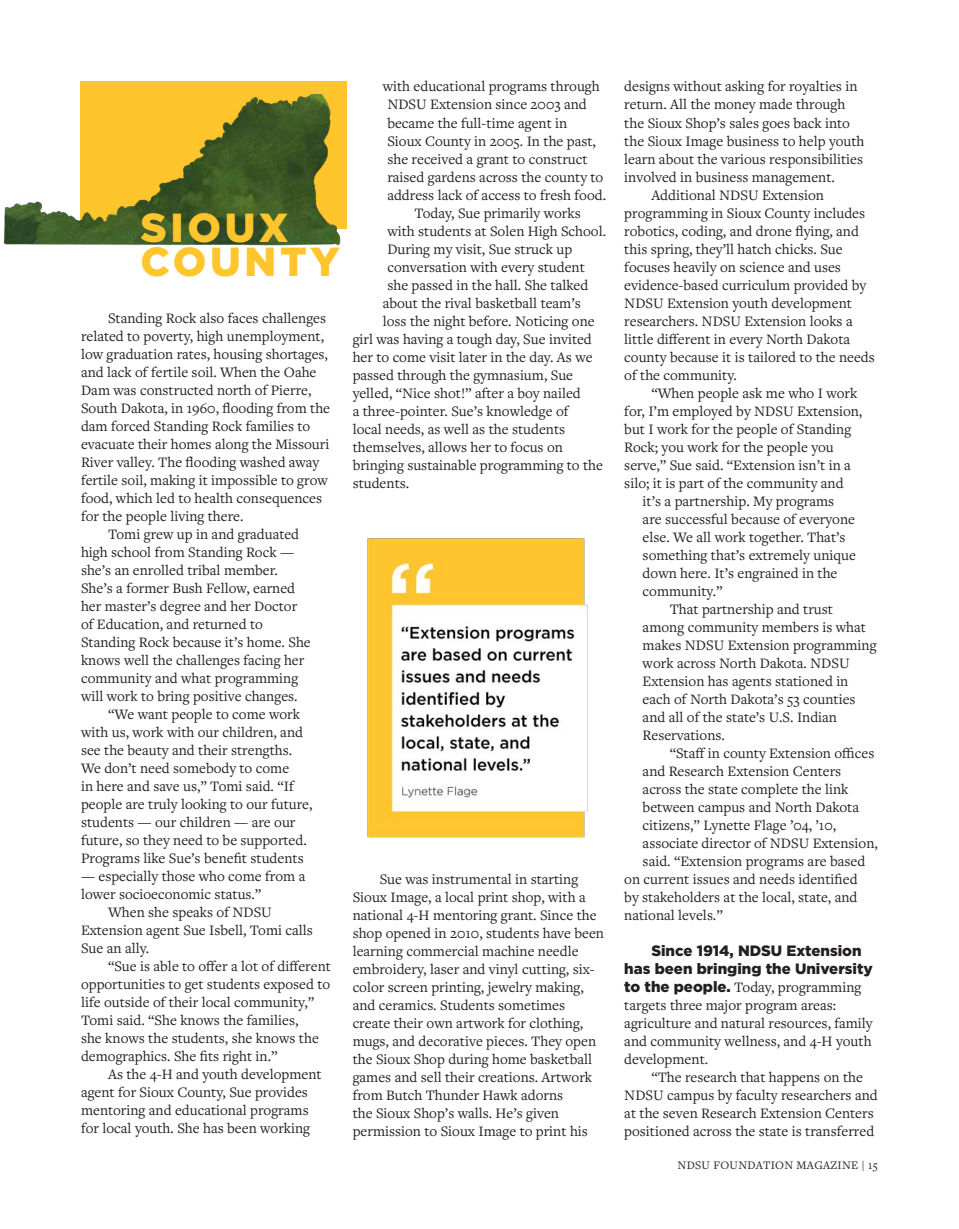
<style>
.page{position:relative;width:959px;height:1229px;background:#fff}
.page>*{position:absolute;margin:0;border:0;box-sizing:border-box;transform-origin:0 0}
.NDSUF_Magazine{font:900 40.5px "Gotham";letter-spacing:.09em;color:#ffc52d}
.NDSUF_Magazine-2{font:15px/18px "Freight Text Pro";color:#231f20}
.t1{font:12px "Freight Text Pro";letter-spacing:.025em;color:#231f20}
.s1{font-family:"Gotham";font-weight:900}
</style>
<div class="page">
<div style="left:80px;top:81px;width:267px;height:148px;background:#ffc52d"></div>
<img style="left:3px;top:94px;width:338px;height:152px">
<img style="left:367px;top:538px;width:221px;height:300px">
<p class="NDSUF_Magazine" style="left:140px;top:200px;width:149px">SIOUX</p>
<p class="NDSUF_Magazine" style="left:140px;top:234px;width:201px">COUNTY</p>
<p class="NDSUF_Magazine-2" style="left:81px;top:309px;width:250px;text-indent:27px">Standing Rock also faces challenges related to poverty, high unemployment, low graduation rates, housing shortages, and lack of fertile soil. When the Oahe Dam was constructed north of Pierre, South Dakota, in 1960, flooding from the dam forced Standing Rock families to evacuate their homes along the Missouri River valley. The flooding washed away fertile soil, making it impossible to grow food, which led to health consequences for the people living there.</p>
<p class="NDSUF_Magazine-2" style="left:81px;top:525px;width:231px;text-indent:27px">Tomi grew up in and graduated high school from Standing Rock — she’s an enrolled tribal member.<br>She’s a former Bush Fellow, earned her master’s degree and her Doctor of Education, and returned to Standing Rock because it’s home. She knows well the challenges facing her community and what programming will work to bring positive changes.</p>
<p class="NDSUF_Magazine-2" style="left:81px;top:705px;width:233px;text-indent:27px">“We want people to come work with us, work with our children, and see the beauty and their strengths.<br>We don’t need somebody to come<br>in here and save us,” Tomi said. “If people are truly looking to our future, students — our children — are our future, so they need to be supported.<br>Programs like Sue’s benefit students</p>
<p class="NDSUF_Magazine-2" style="left:81px;top:867px;width:226px">— especially those who come from a lower socioeconomic status.”</p>
<p class="NDSUF_Magazine-2" style="left:81px;top:903px;width:233px;text-indent:27px">When she speaks of NDSU<br>Extension agent Sue Isbell, Tomi calls<br>Sue an ally.</p>
<p class="NDSUF_Magazine-2" style="left:81px;top:957px;width:251px;text-indent:27px">“Sue is able to offer a lot of different opportunities to get students exposed to life outside of their local community,” Tomi said. “She knows the families,<br>she knows the students, she knows the demographics. She fits right in.”</p>
<p class="NDSUF_Magazine-2" style="left:81px;top:1065px;width:242px;text-indent:27px">As the 4-H and youth development agent for Sioux County, Sue provides mentoring and educational programs for local youth. She has been working</p>
<p class="NDSUF_Magazine-2" style="left:387px;top:77px;width:220px;text-indent:-5px">with educational programs through NDSU Extension since 2003 and became the full-time agent in<br>Sioux County in 2005. In the past, she received a grant to construct raised gardens across the county to address lack of access to fresh food.</p>
<p class="NDSUF_Magazine-2" style="left:414px;top:203px;width:168px">Today, Sue primarily works</p>
<p class="NDSUF_Magazine-2" style="left:387px;top:221px;width:220px">with students at Solen High School.</p>
<p class="NDSUF_Magazine-2" style="left:387px;top:239px;width:186px">During my visit, Sue struck up</p>
<p class="NDSUF_Magazine-2" style="left:387px;top:257px;width:199px">conversation with every student</p>
<p class="NDSUF_Magazine-2" style="left:387px;top:275px;width:202px">she passed in the hall. She talked</p>
<p class="NDSUF_Magazine-2" style="left:383px;top:293px;width:199px">about the rival basketball team’s</p>
<p class="NDSUF_Magazine-2" style="left:383px;top:311px;width:213px">loss the night before. Noticing one</p>
<p class="NDSUF_Magazine-2" style="left:353px;top:329px;width:241px">girl was having a tough day, Sue invited</p>
<p class="NDSUF_Magazine-2" style="left:353px;top:347px;width:241px">her to come visit later in the day. As we</p>
<p class="NDSUF_Magazine-2" style="left:353px;top:365px;width:222px">passed through the gymnasium, Sue</p>
<p class="NDSUF_Magazine-2" style="left:353px;top:383px;width:229px">yelled, “Nice shot!” after a boy nailed</p>
<p class="NDSUF_Magazine-2" style="left:353px;top:401px;width:217px">a three-pointer. Sue’s knowledge of</p>
<p class="NDSUF_Magazine-2" style="left:353px;top:419px;width:214px">local needs, as well as the students</p>
<p class="NDSUF_Magazine-2" style="left:353px;top:437px;width:212px">themselves, allows her to focus on</p>
<p class="NDSUF_Magazine-2" style="left:353px;top:455px;width:252px">bringing sustainable programming to the</p>
<p class="NDSUF_Magazine-2" style="left:353px;top:473px;width:58px">students.</p>
<p class="NDSUF_Magazine-2" style="left:353px;top:869px;width:253px;text-indent:27px">Sue was instrumental in starting Sioux Image, a local print shop, with a national 4-H mentoring grant. Since the shop opened in 2010, students have been learning commercial machine needle embroidery, laser and vinyl cutting, six&shy;color screen printing, jewelry making, and ceramics. Students sometimes create their own artwork for clothing, mugs, and decorative pieces. They open the Sioux Shop during home basketball games and sell their creations. Artwork from Butch Thunder Hawk adorns<br>the Sioux Shop’s walls. He’s given permission to Sioux Image to print his</p>
<p class="NDSUF_Magazine-2" style="left:624px;top:77px;width:242px">designs without asking for royalties in return. All the money made through the Sioux Shop’s sales goes back into the Sioux Image business to help youth learn about the various responsibilities involved in business management.</p>
<p class="NDSUF_Magazine-2" style="left:624px;top:185px;width:252px;text-indent:27px">Additional NDSU Extension programming in Sioux County includes robotics, coding, and drone flying, and this spring, they’ll hatch chicks. Sue focuses heavily on science and uses evidence-based curriculum provided by NDSU Extension youth development researchers. NDSU Extension looks a little different in every North Dakota county because it is tailored to the needs of the community.</p>
<p class="NDSUF_Magazine-2" style="left:651px;top:383px;width:208px">“When people ask me who I work</p>
<p class="NDSUF_Magazine-2" style="left:624px;top:401px;width:239px">for, I’m employed by NDSU Extension,</p>
<p class="NDSUF_Magazine-2" style="left:624px;top:419px;width:228px">but I work for the people of Standing</p>
<p class="NDSUF_Magazine-2" style="left:624px;top:437px;width:211px">Rock; you work for the people you</p>
<p class="NDSUF_Magazine-2" style="left:624px;top:455px;width:228px">serve,” Sue said. “Extension isn’t in a</p>
<p class="NDSUF_Magazine-2" style="left:624px;top:473px;width:221px">silo; it is part of the community and</p>
<p class="NDSUF_Magazine-2" style="left:642px;top:491px;width:193px">it’s a partnership. My programs</p>
<p class="NDSUF_Magazine-2" style="left:642px;top:509px;width:214px">are successful because of everyone</p>
<p class="NDSUF_Magazine-2" style="left:642px;top:527px;width:204px">else. We all work together. That’s</p>
<p class="NDSUF_Magazine-2" style="left:642px;top:545px;width:215px">something that’s extremely unique</p>
<p class="NDSUF_Magazine-2" style="left:642px;top:563px;width:196px">down here. It’s engrained in the</p>
<p class="NDSUF_Magazine-2" style="left:642px;top:581px;width:81px">community.”</p>
<p class="NDSUF_Magazine-2" style="left:642px;top:599px;width:235px;text-indent:27px">That partnership and trust among community members is what makes NDSU Extension programming work across North Dakota. NDSU<br>Extension has agents stationed in each of North Dakota’s 53 counties and all of the state’s U.S. Indian<br>Reservations.</p>
<p class="NDSUF_Magazine-2" style="left:669px;top:743px;width:206px">“Staff in county Extension offices</p>
<p class="NDSUF_Magazine-2" style="left:642px;top:761px;width:200px">and Research Extension Centers</p>
<p class="NDSUF_Magazine-2" style="left:642px;top:779px;width:207px">across the state complete the link</p>
<p class="NDSUF_Magazine-2" style="left:642px;top:797px;width:218px">between campus and North Dakota</p>
<p class="NDSUF_Magazine-2" style="left:642px;top:815px;width:195px">citizens,” Lynette Flage ’04, ’10,</p>
<p class="NDSUF_Magazine-2" style="left:642px;top:833px;width:237px">associate director of NDSU Extension,</p>
<p class="NDSUF_Magazine-2" style="left:642px;top:851px;width:224px">said. “Extension programs are based</p>
<p class="NDSUF_Magazine-2" style="left:624px;top:869px;width:235px">on current issues and needs identified</p>
<p class="NDSUF_Magazine-2" style="left:624px;top:887px;width:235px">by stakeholders at the local, state, and</p>
<p class="NDSUF_Magazine-2" style="left:624px;top:905px;width:100px">national levels.”</p>
<p class="NDSUF_Magazine-2" style="left:624px;top:941px;width:250px;text-indent:27px"><span class="s1">Since 1914, NDSU Extension has been bringing the University to the people.</span> Today, programming targets three major program areas: agriculture and natural resources, family and community wellness, and 4-H youth development.</p>
<p class="NDSUF_Magazine-2" style="left:624px;top:1067px;width:255px;text-indent:27px">“The research that happens on the NDSU campus by faculty researchers and at the seven Research Extension Centers positioned across the state is transferred</p>
<p class="t1" style="left:677px;top:1157px;width:202px">NDSU FOUNDATION MAGAZINE | 15</p>
</div>
